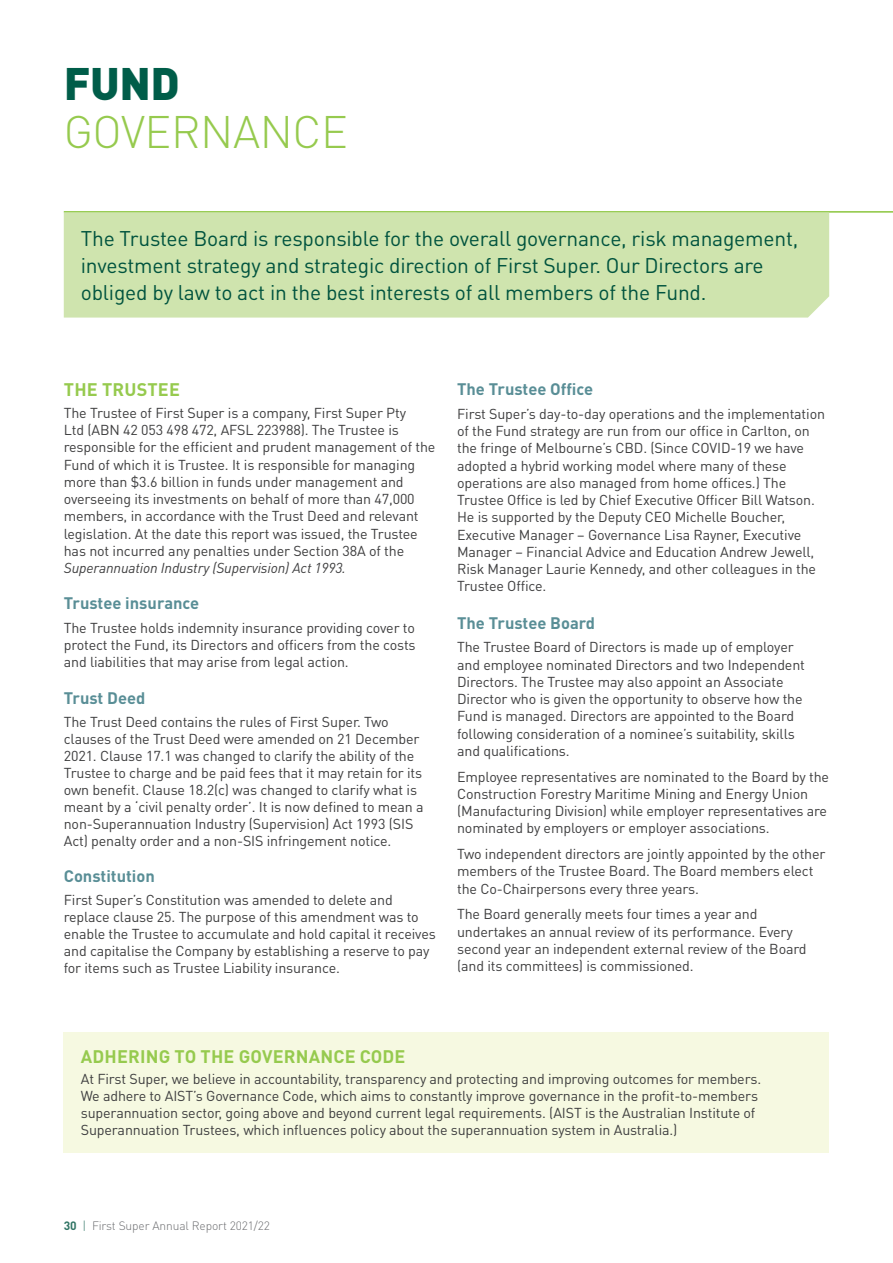
<style>
.page{position:relative;width:893px;height:1263px;background:#fff}
.page>*{position:absolute;margin:0;border:0;box-sizing:border-box;transform-origin:0 0}
.t1{font:300 45px/48px "DINOT";letter-spacing:-.01em;color:#96ca4e}
.SALT__Intro_Paragrap{font:21px/27px "DINOT";letter-spacing:-.01em;color:#00533e}
.SALT__Heading_L1{font:700 18px "DINOT";letter-spacing:.01em;color:#96ca4e}
.SALT__Heading_L2{font:700 16.5px "DINOT";color:#598e96}
.SALT__Body_Copy_9_5{font:14.25px/17.2px "DINOT";letter-spacing:-.01em;color:#3e3e3f}
.t2{font:300 12px "DINOT";letter-spacing:-.01em;color:#6c6d70}
.s1{font-weight:900;color:#005d49}
.s2{font-style:italic}
.s3{font-weight:700;color:#317565}
.s4{color:#317565}
</style>
<div class="page">
<hr style="left:64px;top:211px;width:829px;height:2px;background:#8bc63e">
<div style="left:64px;top:1032px;width:765px;height:120px;background:#f6f9e1"></div>
<div style="left:64px;top:213px;width:765px;height:105px;background:#cfe4ae"></div>
<p class="t1" style="left:64px;top:58px;width:286px"><span class="s1">FUND<br></span>GOVERNANCE</p>
<p class="SALT__Intro_Paragrap" style="left:81px;top:224px;width:719px">The Trustee Board is responsible for the overall governance, risk management, investment strategy and strategic direction of First Super. Our Directors are obliged by law to act in the best interests of all members of the Fund.</p>
<p class="SALT__Heading_L1" style="left:64px;top:378px;width:118px">THE TRUSTEE</p>
<p class="SALT__Body_Copy_9_5" style="left:64px;top:404px;width:373px">The Trustee of First Super is a company, First Super Pty<br>Ltd (ABN 42 053 498 472, AFSL 223988). The Trustee is responsible for the efficient and prudent management of the Fund of which it is Trustee. It is responsible for managing more than $3.6 billion in funds under management and overseeing its investments on behalf of more than 47,000 members, in accordance with the Trust Deed and relevant legislation. At the date this report was issued, the Trustee has not incurred any penalties under Section 38A of the <span class="s2">Superannuation Industry (Supervision) Act 1993.</span></p>
<p class="SALT__Heading_L2" style="left:64px;top:592px;width:137px">Trustee insurance</p>
<p class="SALT__Body_Copy_9_5" style="left:64px;top:619px;width:353px;text-align:justify">The Trustee holds indemnity insurance providing cover to protect the Fund, its Directors and officers from the costs and liabilities that may arise from legal action.</p>
<p class="SALT__Heading_L2" style="left:64px;top:686px;width:83px">Trust Deed</p>
<p class="SALT__Body_Copy_9_5" style="left:64px;top:713px;width:361px">The Trust Deed contains the rules of First Super. Two clauses of the Trust Deed were amended on 21 December 2021. Clause 17.1 was changed to clarify the ability of the Trustee to charge and be paid fees that it may retain for its own benefit. Clause 18.2(c) was changed to clarify what is meant by a ‘civil penalty order’. It is now defined to mean a non-Superannuation Industry (Supervision) Act 1993 (SIS Act) penalty order and a non-SIS infringement notice.</p>
<p class="SALT__Heading_L2" style="left:64px;top:864px;width:93px">Constitution</p>
<p class="SALT__Body_Copy_9_5" style="left:64px;top:891px;width:373px">First Super’s Constitution was amended to delete and replace clause 25. The purpose of this amendment was to enable the Trustee to accumulate and hold capital it receives and capitalise the Company by establishing a reserve to pay for items such as Trustee Liability insurance.</p>
<p class="SALT__Heading_L2" style="left:457px;top:378px;width:138px">The Trustee Office</p>
<p class="SALT__Body_Copy_9_5" style="left:457px;top:405px;width:369px">First Super’s day-to-day operations and the implementation of the Fund strategy are run from our office in Carlton, on the fringe of Melbourne’s CBD. (Since COVID-19 we have adopted a hybrid working model where many of these operations are also managed from home offices.) The Trustee Office is led by Chief Executive Officer Bill Watson.<br>He is supported by the Deputy CEO Michelle Boucher, Executive Manager – Governance Lisa Rayner, Executive Manager – Financial Advice and Education Andrew Jewell, Risk Manager Laurie Kennedy, and other colleagues in the Trustee Office.</p>
<p class="SALT__Heading_L2" style="left:457px;top:611px;width:140px">The Trustee Board</p>
<p class="SALT__Body_Copy_9_5" style="left:457px;top:638px;width:349px">The Trustee Board of Directors is made up of employer and employee nominated Directors and two Independent Directors. The Trustee may also appoint an Associate Director who is given the opportunity to observe how the Fund is managed. Directors are appointed to the Board following consideration of a nominee’s suitability, skills and qualifications.</p>
<p class="SALT__Body_Copy_9_5" style="left:457px;top:767px;width:374px">Employee representatives are nominated to the Board by the Construction Forestry Maritime Mining and Energy Union (Manufacturing Division) while employer representatives are nominated by employers or employer associations.</p>
<p class="SALT__Body_Copy_9_5" style="left:457px;top:845px;width:370px">Two independent directors are jointly appointed by the other members of the Trustee Board. The Board members elect the Co-Chairpersons every three years.</p>
<p class="SALT__Body_Copy_9_5" style="left:457px;top:905px;width:351px">The Board generally meets four times a year and undertakes an annual review of its performance. Every second year an independent external review of the Board (and its committees) is commissioned.</p>
<p class="SALT__Heading_L1" style="left:81px;top:1044px;width:326px">ADHERING TO THE GOVERNANCE CODE</p>
<p class="SALT__Body_Copy_9_5" style="left:81px;top:1070px;width:682px">At First Super, we believe in accountability, transparency and protecting and improving outcomes for members.<br>We adhere to AIST’s Governance Code, which aims to constantly improve governance in the profit-to-members superannuation sector, going above and beyond current legal requirements. (AIST is the Australian Institute of Superannuation Trustees, which influences policy about the superannuation system in Australia.)</p>
<p class="t2" style="left:64px;top:1217px;width:208px"><span class="s3">30</span> <span class="s4">|</span> First Super Annual Report 2021/22</p>
</div>
